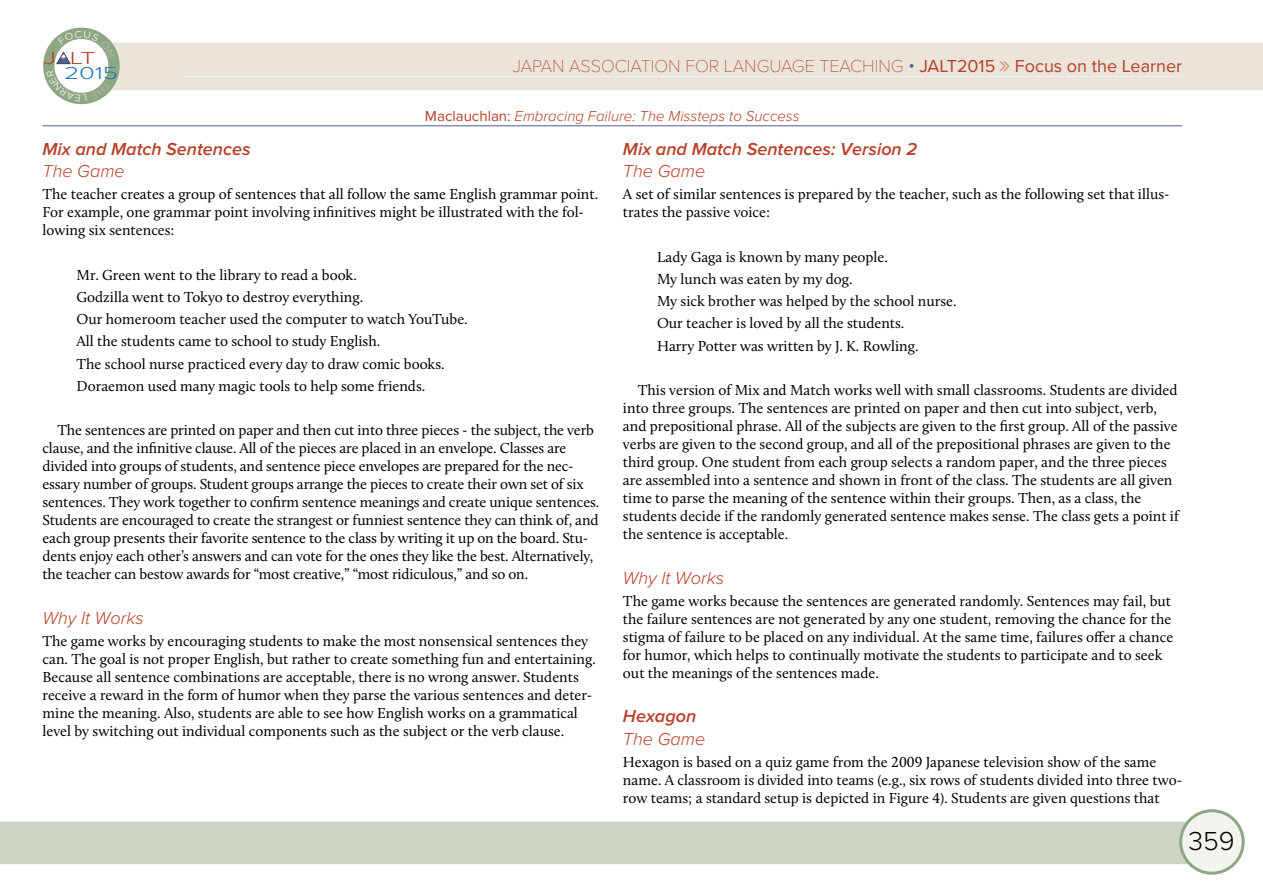
<style>
.page{position:relative;width:1263px;height:893px;background:#fff}
.page>*{position:absolute;margin:0;border:0;box-sizing:border-box;transform-origin:0 0}
.t1{font:300 27px "Proxima Nova";color:#000}
.t2{font:100 18px "Proxima Nova T";color:#b74026}
.t3{font:italic 600 18px "Proxima Nova";color:#b74026}
.t4{font:italic 300 18px "Proxima Nova";color:#b74026}
.t5{font:300 18px "Proxima Nova";color:#1c75bc;scale:1.45 1}
.t6{font:300 18px "Proxima Nova";color:#b73f26;scale:1.46 1}
.t7{font:15px/18px "Calluna";color:#000}
.t8{font:italic 300 15px "Proxima Nova";color:#b74026}
.s1{font-family:"Proxima Nova";font-weight:300;color:#4e6090}
.s2{font-family:"Proxima Nova";font-weight:400}
.s3{font-weight:400;font-style:normal}
</style>
<div class="page">
<div style="left:0;top:822px;width:1190px;height:42px;background:#cdd4c5"></div>
<div style="left:1181px;top:811px;width:62px;height:62px;background:#f3f4f0;border-radius:50%"></div>
<div style="left:1179px;top:809px;width:66px;height:66px;border:3px solid #8ea683;border-radius:50%"></div>
<div style="left:120px;top:43px;width:1143px;height:47px;background:#eae4db"></div>
<hr style="left:182px;top:76px;width:1000px;height:1px;background:#f3f4f0">
<hr style="left:43px;top:126px;width:1139px;height:1px;background:#4e6090">
<svg style="left:1000px;top:61px;width:10px;height:10px"></svg>
<svg style="left:43px;top:28px;width:77px;height:76px"></svg>
<p class="t6" style="left:44px;top:48px;width:37px">J LT</p>
<p class="t5" style="left:64px;top:63px;width:39px">2015</p>
<p class="t2" style="left:513px;top:55px;width:671px">JAPAN ASSOCIATION FOR LANGUAGE TEACHING <span class="s1">•</span> <span class="s2">JALT2015 Focus on the Learner</span></p>
<p class="t8" style="left:425px;top:108px;width:376px"><span class="s3">Maclauchlan:</span> Embracing Failure: The Missteps to Success</p>
<p class="t3" style="left:43px;top:138px;width:210px">Mix and Match Sentences</p>
<p class="t4" style="left:43px;top:161px;width:84px">The Game</p>
<p class="t7" style="left:43px;top:185px;width:557px">The teacher creates a group of sentences that all follow the same English grammar point.<br>For example, one grammar point involving infinitives might be illustrated with the fol&shy;lowing six sentences:</p>
<p class="t7" style="left:77px;top:263px;width:393px;line-height:22.2px">Mr. Green went to the library to read a book.<br>Godzilla went to Tokyo to destroy everything.<br>Our homeroom teacher used the computer to watch YouTube.<br>All the students came to school to study English.<br>The school nurse practiced every day to draw comic books.<br>Doraemon used many magic tools to help some friends.</p>
<p class="t7" style="left:43px;top:421px;width:558px;text-indent:15px">The sentences are printed on paper and then cut into three pieces - the subject, the verb clause, and the infinitive clause. All of the pieces are placed in an envelope. Classes are divided into groups of students, and sentence piece envelopes are prepared for the nec&shy;essary number of groups. Student groups arrange the pieces to create their own set of six sentences. They work together to confirm sentence meanings and create unique sentences.<br>Students are encouraged to create the strangest or funniest sentence they can think of, and each group presents their favorite sentence to the class by writing it up on the board. Stu&shy;dents enjoy each other’s answers and can vote for the ones they like the best. Alternatively, the teacher can bestow awards for “most creative,” “most ridiculous,” and so on.</p>
<p class="t4" style="left:43px;top:608px;width:103px">Why It Works</p>
<p class="t7" style="left:43px;top:632px;width:555px">The game works by encouraging students to make the most nonsensical sentences they can. The goal is not proper English, but rather to create something fun and entertaining.<br>Because all sentence combinations are acceptable, there is no wrong answer. Students receive a reward in the form of humor when they parse the various sentences and deter&shy;mine the meaning. Also, students are able to see how English works on a grammatical level by switching out individual components such as the subject or the verb clause.</p>
<p class="t3" style="left:623px;top:138px;width:296px">Mix and Match Sentences: Version 2</p>
<p class="t4" style="left:623px;top:161px;width:84px">The Game</p>
<p class="t7" style="left:623px;top:185px;width:548px">A set of similar sentences is prepared by the teacher, such as the following set that illus&shy;trates the passive voice:</p>
<p class="t7" style="left:657px;top:245px;width:301px;line-height:22.2px">Lady Gaga is known by many people.<br>My lunch was eaten by my dog.<br>My sick brother was helped by the school nurse.<br>Our teacher is loved by all the students.<br>Harry Potter was written by J. K. Rowling.</p>
<p class="t7" style="left:623px;top:381px;width:557px;text-indent:15px">This version of Mix and Match works well with small classrooms. Students are divided into three groups. The sentences are printed on paper and then cut into subject, verb, and prepositional phrase. All of the subjects are given to the first group. All of the passive verbs are given to the second group, and all of the prepositional phrases are given to the third group. One student from each group selects a random paper, and the three pieces are assembled into a sentence and shown in front of the class. The students are all given time to parse the meaning of the sentence within their groups. Then, as a class, the students decide if the randomly generated sentence makes sense. The class gets a point if the sentence is acceptable.</p>
<p class="t4" style="left:623px;top:568px;width:103px">Why It Works</p>
<p class="t7" style="left:623px;top:592px;width:552px">The game works because the sentences are generated randomly. Sentences may fail, but the failure sentences are not generated by any one student, removing the chance for the stigma of failure to be placed on any individual. At the same time, failures offer a chance for humor, which helps to continually motivate the students to participate and to seek out the meanings of the sentences made.</p>
<p class="t3" style="left:623px;top:706px;width:75px">Hexagon</p>
<p class="t4" style="left:623px;top:729px;width:84px">The Game</p>
<p class="t7" style="left:623px;top:753px;width:561px">Hexagon is based on a quiz game from the 2009 Japanese television show of the same name. A classroom is divided into teams (e.g., six rows of students divided into three two&shy;row teams; a standard setup is depicted in Figure 4). Students are given questions that</p>
<h1 class="t1" style="left:1188px;top:825px;width:48px">359</h1>
</div>
